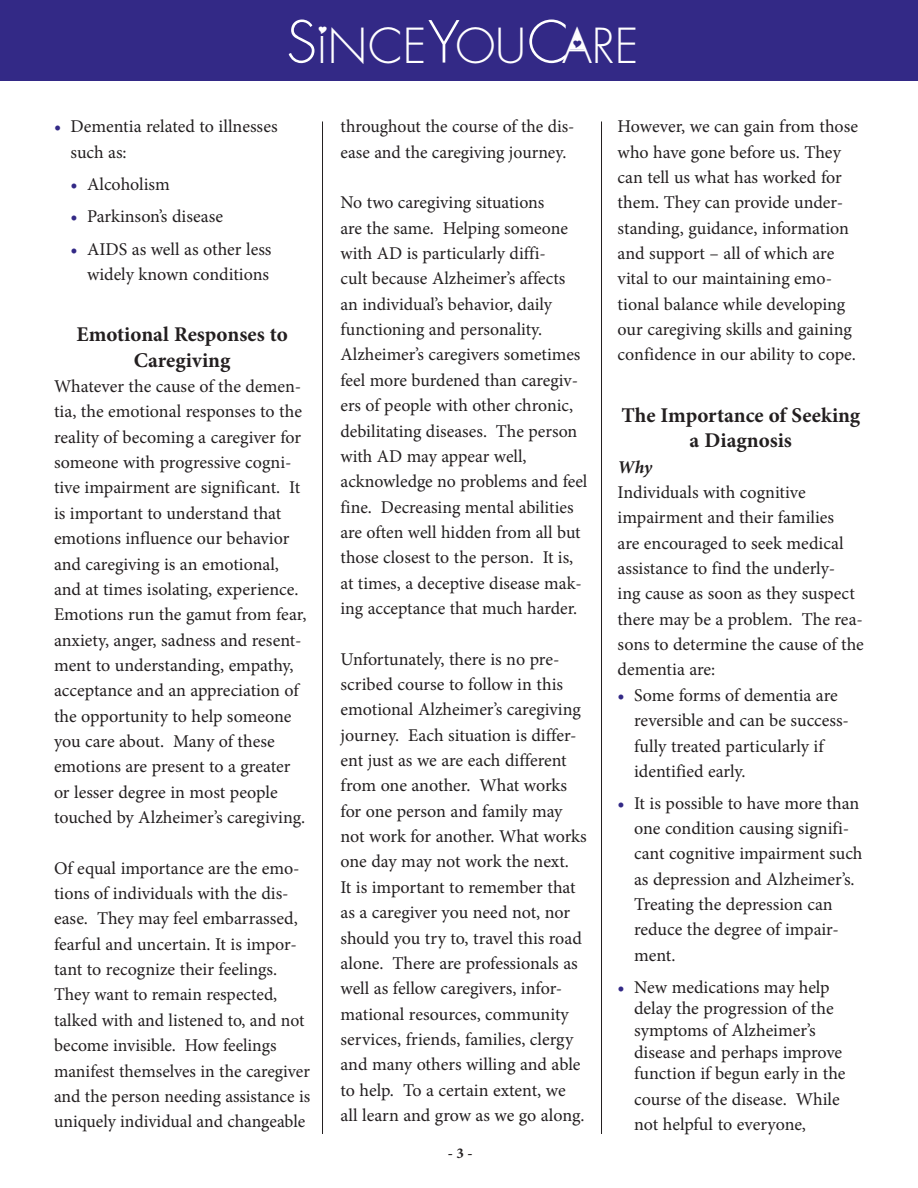
<style>
.page{position:relative;width:918px;height:1188px;background:#fff}
.page>*{position:absolute;margin:0;border:0;box-sizing:border-box;transform-origin:0 0}
.t1{font:300 46.95px "Futura";color:#fff}
.t2{font:700 21px/25.5px "Minion Pro";color:#231f20;text-align:center}
.t3{font:18px/25.3px "Minion Pro";letter-spacing:-.005em;color:#231f20}
.t4{font:italic 700 18px "Minion Pro";color:#231f20}
.t5{font:700 15px "Minion Pro";color:#231f20}
.s1{font-size:56.4px}
.s2{font-weight:700;color:#332986}
</style>
<div class="page">
<hr style="left:0;top:0;width:1px;height:81px;background:#332986">
<div style="left:1px;top:0;width:917px;height:81px;background:#332986"></div>
<hr style="left:322px;top:122px;width:1px;height:1012px;background:#231f20">
<hr style="left:601px;top:122px;width:1px;height:1012px;background:#231f20">
<svg style="left:569px;top:30px;width:17px;height:19px"></svg>
<h1 class="t1" style="left:286px;top:15px;width:354px"><span class="s1">S</span>INCE<span class="s1">Y</span>OU<span class="s1">C</span>ARE</h1>
<p class="t3" style="left:70px;top:114px;width:209px;text-indent:-16px"><span class="s2">•</span> Dementia related to illnesses such as:</p>
<p class="t3" style="left:70px;top:172px;width:101px"><span class="s2">•</span> Alcoholism</p>
<p class="t3" style="left:70px;top:204px;width:154px"><span class="s2">•</span> Parkinson’s disease</p>
<p class="t3" style="left:70px;top:236px;width:202px;text-align:right"><span class="s2">•</span> AIDS as well as other less widely known conditions</p>
<p class="t2" style="left:76px;top:322px;width:213px">Emotional Responses to<br>Caregiving</p>
<p class="t3" style="left:54px;top:374px;width:254px">Whatever the cause of the demen&shy;tia, the emotional responses to the reality of becoming a caregiver for someone with progressive cogni&shy;tive impairment are significant. It is important to understand that emotions influence our behavior and caregiving is an emotional, and at times isolating, experience.<br>Emotions run the gamut from fear, anxiety, anger, sadness and resent&shy;ment to understanding, empathy, acceptance and an appreciation of the opportunity to help someone you care about. Many of these emotions are present to a greater or lesser degree in most people touched by Alzheimer’s caregiving.</p>
<p class="t3" style="left:54px;top:855px;width:258px">Of equal importance are the emo&shy;tions of individuals with the dis&shy;ease. They may feel embarrassed, fearful and uncertain. It is impor&shy;tant to recognize their feelings.<br>They want to remain respected, talked with and listened to, and not become invisible. How feelings manifest themselves in the caregiver and the person needing assistance is uniquely individual and changeable</p>
<p class="t3" style="left:341px;top:114px;width:236px">throughout the course of the dis&shy;ease and the caregiving journey.</p>
<p class="t3" style="left:341px;top:190px;width:248px">No two caregiving situations<br>are the same. Helping someone with AD is particularly diffi-<br>cult because Alzheimer’s affects<br>an individual’s behavior, daily functioning and personality.<br>Alzheimer’s caregivers sometimes feel more burdened than caregiv&shy;ers of people with other chronic, debilitating diseases. The person with AD may appear well, acknowledge no problems and feel fine. Decreasing mental abilities are often well hidden from all but those closest to the person. It is, at times, a deceptive disease mak&shy;ing acceptance that much harder.</p>
<p class="t3" style="left:341px;top:646px;width:248px">Unfortunately, there is no pre&shy;scribed course to follow in this emotional Alzheimer’s caregiving journey. Each situation is differ&shy;ent just as we are each different from one another. What works for one person and family may not work for another. What works one day may not work the next.<br>It is important to remember that as a caregiver you need not, nor should you try to, travel this road alone. There are professionals as well as fellow caregivers, infor&shy;mational resources, community services, friends, families, clergy and many others willing and able to help. To a certain extent, we all learn and grow as we go along.</p>
<p class="t5" style="left:448px;top:1143px;width:26px">- 3 -</p>
<p class="t3" style="left:618px;top:114px;width:242px">However, we can gain from those who have gone before us. They can tell us what has worked for them. They can provide under&shy;standing, guidance, information and support – all of which are vital to our maintaining emo&shy;tional balance while developing our caregiving skills and gaining confidence in our ability to cope.</p>
<p class="t2" style="left:621px;top:402px;width:240px">The Importance of Seeking a Diagnosis</p>
<p class="t4" style="left:618px;top:454px;width:36px">Why</p>
<p class="t3" style="left:618px;top:480px;width:248px">Individuals with cognitive impairment and their families<br>are encouraged to seek medical assistance to find the underly-<br>ing cause as soon as they suspect there may be a problem. The rea&shy;sons to determine the cause of the dementia are:</p>
<p class="t3" style="left:634px;top:682px;width:216px;text-indent:-16px"><span class="s2">•</span> Some forms of dementia are reversible and can be success&shy;fully treated particularly if identified early.</p>
<p class="t3" style="left:634px;top:790px;width:230px;text-indent:-16px"><span class="s2">•</span> It is possible to have more than one condition causing signifi&shy;cant cognitive impairment such as depression and Alzheimer’s.<br>Treating the depression can reduce the degree of impair&shy;ment.</p>
<p class="t3" style="left:634px;top:976px;width:213px;line-height:21.8px;text-indent:-16px"><span class="s2">•</span> New medications may help delay the progression of the symptoms of Alzheimer’s disease and perhaps improve function if begun early in the</p>
<p class="t3" style="left:634px;top:1086px;width:207px">course of the disease. While not helpful to everyone,</p>
</div>
